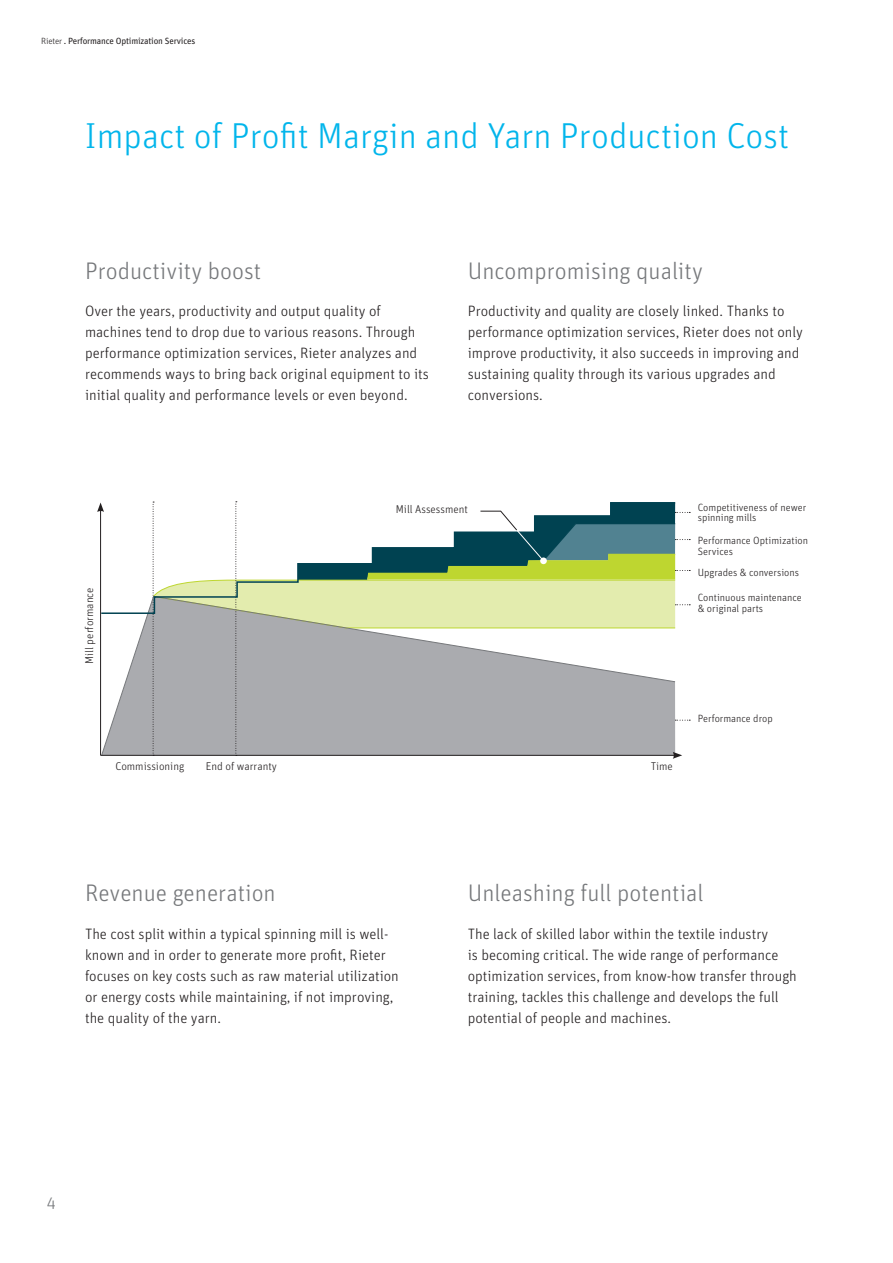
<style>
.page{position:relative;width:893px;height:1263px;background:#fff}
.page>*{position:absolute;margin:0;border:0;box-sizing:border-box;transform-origin:0 0}
.t1{font:300 36px "Unit Pro";color:#02b5eb}
.t2{font:300 24px "Unit Pro";color:#76787b}
.t3{font:300 16.5px "Unit Pro";color:#76787b}
.t4{font:300 15px/21px "Unit Pro";color:#231f20}
.t5{font:300 11.25px "Unit Pro";color:#231f20}
.t6{font:300 10.5px/10.5px "Unit Pro";color:#231f20}
.t7{font:9px "Unit Pro";letter-spacing:-.02em;color:#231f20}
.s1{font-weight:300}
</style>
<div class="page">
<svg style="left:101px;top:615px;width:51px;height:140px"></svg>
<hr style="left:100px;top:510px;width:1px;height:246px;background:#231f20">
<svg style="left:97px;top:502px;width:7px;height:10px"></svg>
<hr style="left:101px;top:755px;width:574px;height:1px;background:#231f20">
<svg style="left:152px;top:501px;width:538px;height:258px"></svg>
<p class="t7" style="left:41px;top:34px;width:155px"><span class="s1">Rieter</span> . Performance Optimization Services</p>
<h1 class="t1" style="left:85px;top:110px;width:706px">Impact of Profit Margin and Yarn Production Cost</h1>
<h2 class="t2" style="left:85px;top:254px;width:178px">Productivity boost</h2>
<p class="t4" style="left:85px;top:300px;width:345px">Over the years, productivity and output quality of machines tend to drop due to various reasons. Through performance optimization services, Rieter analyzes and recommends ways to bring back original equipment to its initial quality and performance levels or even beyond.</p>
<h2 class="t2" style="left:468px;top:254px;width:237px">Uncompromising quality</h2>
<p class="t4" style="left:468px;top:300px;width:337px">Productivity and quality are closely linked. Thanks to performance optimization services, Rieter does not only improve productivity, it also succeeds in improving and sustaining quality through its various upgrades and conversions.</p>
<p class="t5" style="left:81px;top:664px;width:78px;rotate:-90deg">Mill performance</p>
<p class="t5" style="left:396px;top:502px;width:74px">Mill Assessment</p>
<p class="t5" style="left:115px;top:758px;width:70px">Commissioning</p>
<p class="t5" style="left:206px;top:758px;width:73px">End of warranty</p>
<p class="t5" style="left:651px;top:758px;width:24px">Time</p>
<p class="t6" style="left:698px;top:501px;width:110px">Competitiveness of newer spinning mills</p>
<p class="t6" style="left:698px;top:535px;width:112px">Performance Optimization<br>Services</p>
<p class="t6" style="left:698px;top:566px;width:103px">Upgrades &amp; conversions</p>
<p class="t6" style="left:698px;top:592px;width:106px">Continuous maintenance &amp; original parts</p>
<p class="t6" style="left:698px;top:713px;width:77px">Performance drop</p>
<h2 class="t2" style="left:85px;top:876px;width:192px">Revenue generation</h2>
<p class="t4" style="left:85px;top:922px;width:315px">The cost split within a typical spinning mill is well&shy;known and in order to generate more profit, Rieter focuses on key costs such as raw material utilization or energy costs while maintaining, if not improving, the quality of the yarn.</p>
<p class="t3" style="left:46px;top:1191px;width:10px">4</p>
<h2 class="t2" style="left:468px;top:876px;width:237px">Unleashing full potential</h2>
<p class="t4" style="left:468px;top:922px;width:331px">The lack of skilled labor within the textile industry<br>is becoming critical. The wide range of performance optimization services, from know-how transfer through training, tackles this challenge and develops the full potential of people and machines.</p>
</div>
